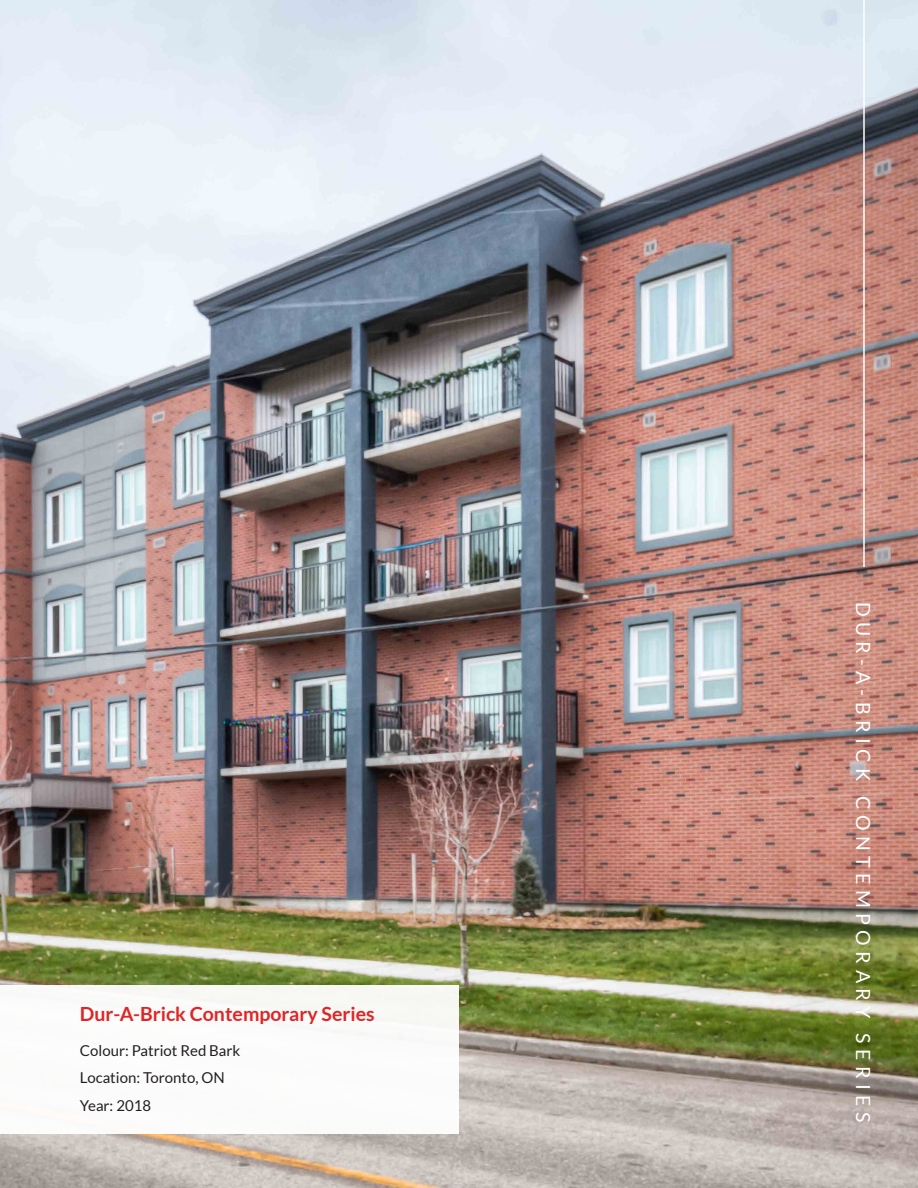
<style>
.page{position:relative;width:918px;height:1188px;background:#fff}
.page>*{position:absolute;margin:0;border:0;box-sizing:border-box;transform-origin:0 0}
.t1{font:700 19.5px "Lato";color:#e02525}
.t2{font:19.5px "Lato";letter-spacing:.28em;color:#fff}
.t3{font:15px "Lato";color:#231f20}
</style>
<div class="page">
<img style="left:0;top:0;width:918px;height:1188px">
<div style="left:0;top:985px;width:459px;height:149px;background:#fff"></div>
<hr style="left:863px;top:0;width:2px;height:567px;background:#fff">
<p class="t1" style="left:80px;top:1003px;width:296px">Dur-A-Brick Contemporary Series</p>
<p class="t3" style="left:80px;top:1042px;width:162px">Colour: Patriot Red Bark</p>
<p class="t3" style="left:80px;top:1070px;width:146px">Location: Toronto, ON</p>
<p class="t3" style="left:80px;top:1097px;width:73px">Year: 2018</p>
<p class="t2" style="left:874px;top:602px;width:522px;rotate:90deg">DUR-A-BRICK CONTEMPORARY SERIES</p>
</div>
